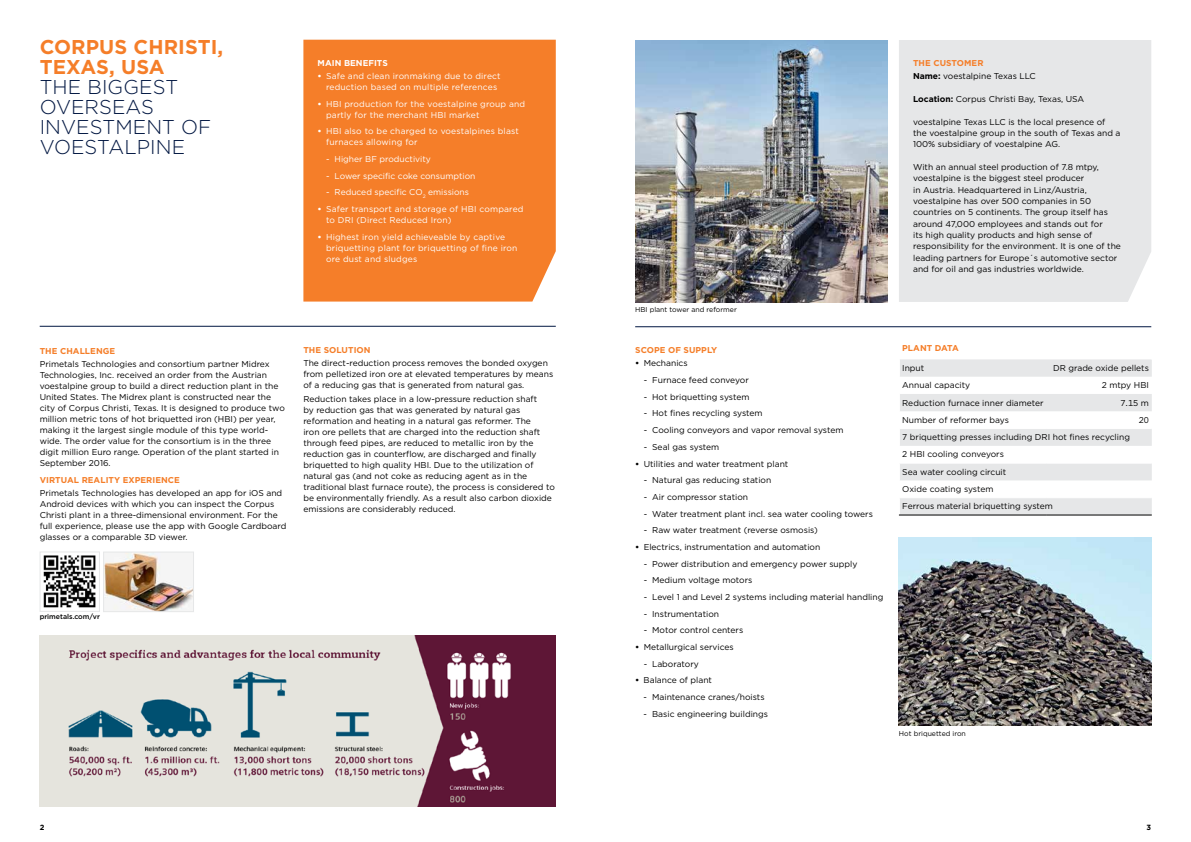
<style>
.page{position:relative;width:1191px;height:842px;background:#fff}
.page>*{position:absolute;margin:0;border:0;box-sizing:border-box;transform-origin:0 0}
.t1{font:300 20px/20px "Gotham";letter-spacing:.005em;color:#001641}
.t2{font:700 20px/20px "Gotham";letter-spacing:.005em;color:#f57e29}
.t3{font:8.5px/11px "Gotham";color:#000}
.t4{font:8.5px/11px "Gotham";letter-spacing:.02em;color:#fff}
.t5{font:8.5px "Gotham";color:#fff}
.t6{font:700 8.5px "Gotham";letter-spacing:.005em;color:#f57e29}
.t7{font:700 8.5px "Gotham";letter-spacing:.005em;color:#fff}
.t8{font:700 7.5px "Gotham";color:#000}
.t9{font:7px "Gotham";color:#000}
.t10{font:500 7px "Gotham";color:#000}
.s1{font-weight:700}
.s2{font-weight:700;color:#f57e29}
</style>
<div class="page">
<hr style="left:40px;top:326px;width:516px;height:1px;background:#001641">
<hr style="left:635px;top:326px;width:516px;height:1px;background:#001641">
<div style="left:899px;top:40px;width:252px;height:262px;background:#e6e7e8"></div>
<img style="left:635px;top:40px;width:252px;height:262px">
<svg style="left:899px;top:359px;width:253px;height:156px"></svg>
<div style="left:303px;top:40px;width:253px;height:262px;background:#f57e29"></div>
<img style="left:40px;top:635px;width:516px;height:171px">
<img style="left:899px;top:538px;width:252px;height:188px">
<img style="left:43px;top:555px;width:53px;height:53px">
<div style="left:40px;top:552px;width:60px;height:60px;border:1px solid #e6e7e8"></div>
<img style="left:105px;top:554px;width:87px;height:56px">
<div style="left:103px;top:552px;width:91px;height:60px;border:1px solid #e6e7e8"></div>
<h1 class="t2" style="left:40px;top:36px;width:185px">CORPUS CHRISTI,<br>TEXAS, USA</h1>
<h1 class="t1" style="left:40px;top:76px;width:173px">THE BIGGEST<br>OVERSEAS<br>INVESTMENT OF<br>VOESTALPINE</h1>
<p class="t7" style="left:317px;top:57px;width:72px">MAIN BENEFITS</p>
<p class="t4" style="left:317px;top:70px;width:185px;text-align:center"><span class="s1">•</span> Safe and clean ironmaking due to direct reduction based on multiple references</p>
<p class="t4" style="left:326px;top:98px;width:201px;text-indent:-8px"><span class="s1">•</span> HBI production for the voestalpine group and partly for the merchant HBI market</p>
<p class="t4" style="left:326px;top:126px;width:194px;text-indent:-8px"><span class="s1">•</span> HBI also to be charged to voestalpines blast furnaces allowing for</p>
<p class="t5" style="left:326px;top:154px;width:106px">- Higher BF productivity</p>
<p class="t5" style="left:326px;top:170px;width:151px">- Lower specific coke consumption</p>
<p class="t5" style="left:326px;top:187px;width:144px">- Reduced specific CO<sub>2</sub> emissions</p>
<p class="t4" style="left:326px;top:203px;width:199px;text-indent:-8px"><span class="s1">•</span> Safer transport and storage of HBI compared to DRI (Direct Reduced Iron)</p>
<p class="t4" style="left:326px;top:231px;width:193px;text-indent:-8px"><span class="s1">•</span> Highest iron yield achieveable by captive briquetting plant for briquetting of fine iron ore dust and sludges</p>
<p class="t6" style="left:40px;top:345px;width:77px">THE CHALLENGE</p>
<p class="t3" style="left:40px;top:358px;width:247px">Primetals Technologies and consortium partner Midrex Technologies, Inc. received an order from the Austrian voestalpine group to build a direct reduction plant in the United States. The Midrex plant is constructed near the city of Corpus Christi, Texas. It is designed to produce two million metric tons of hot briquetted iron (HBI) per year, making it the largest single module of this type world&shy;wide. The order value for the consortium is in the three digit million Euro range. Operation of the plant started in September 2016.</p>
<p class="t6" style="left:40px;top:474px;width:142px">VIRTUAL REALITY EXPERIENCE</p>
<p class="t3" style="left:40px;top:487px;width:248px">Primetals Technologies has developed an app for iOS and Android devices with which you can inspect the Corpus Christi plant in a three-dimensional environment. For the full experience, please use the app with Google Cardboard glasses or a comparable 3D viewer.</p>
<p class="t6" style="left:303px;top:345px;width:69px">THE SOLUTION</p>
<p class="t3" style="left:303px;top:358px;width:251px">The direct-reduction process removes the bonded oxygen from pelletized iron ore at elevated temperatures by means of a reducing gas that is generated from natural gas.</p>
<p class="t3" style="left:303px;top:394px;width:253px">Reduction takes place in a low-pressure reduction shaft<br>by reduction gas that was generated by natural gas reformation and heating in a natural gas reformer. The<br>iron ore pellets that are charged into the reduction shaft through feed pipes, are reduced to metallic iron by the reduction gas in counterflow, are discharged and finally briquetted to high quality HBI. Due to the utilization of natural gas (and not coke as reducing agent as in the traditional blast furnace route), the process is considered to be environmentally friendly. As a result also carbon dioxide emissions are considerably reduced.</p>
<p class="t10" style="left:40px;top:612px;width:62px">primetals.com/vr</p>
<p class="t9" style="left:635px;top:305px;width:103px">HBI plant tower and reformer</p>
<p class="t6" style="left:635px;top:345px;width:84px">SCOPE OF SUPPLY</p>
<p class="t3" style="left:635px;top:358px;width:54px"><span class="s1">•</span> Mechanics</p>
<p class="t3" style="left:643px;top:374px;width:107px">- Furnace feed conveyor</p>
<p class="t3" style="left:643px;top:391px;width:107px">- Hot briquetting system</p>
<p class="t3" style="left:643px;top:408px;width:120px">- Hot fines recycling system</p>
<p class="t3" style="left:643px;top:424px;width:201px">- Cooling conveyors and vapor removal system</p>
<p class="t3" style="left:643px;top:441px;width:77px">- Seal gas system</p>
<p class="t3" style="left:635px;top:458px;width:155px"><span class="s1">•</span> Utilities and water treatment plant</p>
<p class="t3" style="left:643px;top:474px;width:129px">- Natural gas reducing station</p>
<p class="t3" style="left:643px;top:491px;width:106px">- Air compressor station</p>
<p class="t3" style="left:643px;top:508px;width:231px">- Water treatment plant incl. sea water cooling towers</p>
<p class="t3" style="left:643px;top:524px;width:176px">- Raw water treatment (reverse osmosis)</p>
<p class="t3" style="left:635px;top:541px;width:187px"><span class="s1">•</span> Electrics, instrumentation and automation</p>
<p class="t3" style="left:643px;top:558px;width:215px">- Power distribution and emergency power supply</p>
<p class="t3" style="left:643px;top:574px;width:110px">- Medium voltage motors</p>
<p class="t3" style="left:643px;top:591px;width:241px">- Level 1 and Level 2 systems including material handling</p>
<p class="t3" style="left:643px;top:608px;width:77px">- Instrumentation</p>
<p class="t3" style="left:643px;top:624px;width:101px">- Motor control centers</p>
<p class="t3" style="left:635px;top:641px;width:100px"><span class="s1">•</span> Metallurgical services</p>
<p class="t3" style="left:643px;top:658px;width:57px">- Laboratory</p>
<p class="t3" style="left:635px;top:674px;width:78px"><span class="s1">•</span> Balance of plant</p>
<p class="t3" style="left:643px;top:691px;width:122px">- Maintenance cranes/hoists</p>
<p class="t3" style="left:643px;top:708px;width:126px">- Basic engineering buildings</p>
<p class="t3" style="left:913px;top:56px;width:124px;line-height:13.3px"><span class="s2">THE CUSTOMER<br></span><span class="s1">Name:</span> voestalpine Texas LLC</p>
<p class="t3" style="left:913px;top:93px;width:173px"><span class="s1">Location:</span> Corpus Christi Bay, Texas, USA</p>
<p class="t3" style="left:913px;top:116px;width:209px;line-height:11.3px">voestalpine Texas LLC is the local presence of the voestalpine group in the south of Texas and a<br>100% subsidiary of voestalpine AG.</p>
<p class="t3" style="left:913px;top:161px;width:209px;line-height:11.3px">With an annual steel production of 7.8 mtpy, voestalpine is the biggest steel producer<br>in Austria. Headquartered in Linz/Austria, voestalpine has over 500 companies in 50 countries on 5 continents. The group itself has around 47,000 employees and stands out for<br>its high quality products and high sense of responsibility for the environment. It is one of the leading partners for Europe´s automotive sector and for oil and gas industries worldwide.</p>
<p class="t6" style="left:902px;top:342px;width:58px">PLANT DATA</p>
<p class="t3" style="left:902px;top:362px;width:24px">Input</p>
<p class="t3" style="left:1053px;top:362px;width:97px">DR grade oxide pellets</p>
<p class="t3" style="left:902px;top:380px;width:70px">Annual capacity</p>
<p class="t3" style="left:1101px;top:380px;width:49px">2 mtpy HBI</p>
<p class="t3" style="left:902px;top:397px;width:143px">Reduction furnace inner diameter</p>
<p class="t3" style="left:1120px;top:397px;width:30px">7.15 m</p>
<p class="t3" style="left:902px;top:414px;width:108px">Number of reformer bays</p>
<p class="t3" style="left:1138px;top:414px;width:12px">20</p>
<p class="t3" style="left:902px;top:428px;width:229px;line-height:17.3px">7 briquetting presses including DRI hot fines recycling 2 HBI cooling conveyors<br>Sea water cooling circuit<br>Oxide coating system<br>Ferrous material briquetting system</p>
<p class="t9" style="left:899px;top:729px;width:68px">Hot briquetted iron</p>
<p class="t8" style="left:40px;top:823px;width:6px">2</p>
<p class="t8" style="left:1146px;top:823px;width:6px">3</p>
</div>
